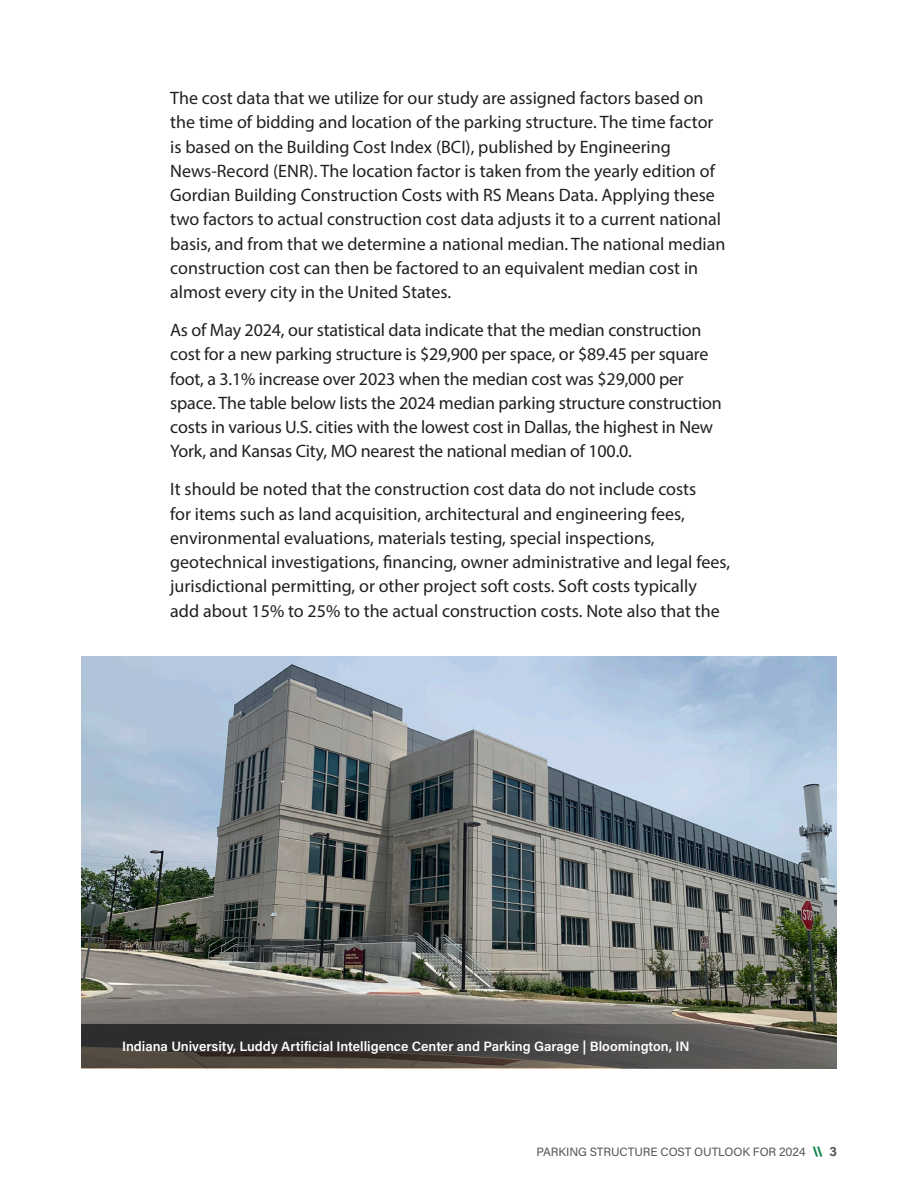
<style>
.page{position:relative;width:918px;height:1188px;background:#fff}
.page>*{position:absolute;margin:0;border:0;box-sizing:border-box;transform-origin:0 0}
.Main_Body_Copy{font:18px/24.3px "Myriad Pro";color:#231f20}
.Source_Caption{font:600 13.5px "Acumin Pro";color:#fff}
.t1{font:12px "Acumin Pro";letter-spacing:-.01em;color:#555656}
.s1{font-weight:900;font-size:13.5px;color:#008240}
.s2{font-weight:700;font-size:13.5px}
</style>
<div class="page">
<img style="left:81px;top:657px;width:756px;height:367px">
<hr style="left:0;top:638px;width:1px;height:44px;background:#63656a">
<svg style="left:81px;top:1024px;width:756px;height:44px;background:#494542"></svg>
<p class="Main_Body_Copy" style="left:170px;top:85px;width:557px">The cost data that we utilize for our study are assigned factors based on the time of bidding and location of the parking structure. The time factor is based on the Building Cost Index (BCI), published by Engineering News-Record (ENR). The location factor is taken from the yearly edition of Gordian Building Construction Costs with RS Means Data. Applying these two factors to actual construction cost data adjusts it to a current national basis, and from that we determine a national median. The national median construction cost can then be factored to an equivalent median cost in almost every city in the United States.</p>
<p class="Main_Body_Copy" style="left:170px;top:318px;width:553px">As of May 2024, our statistical data indicate that the median construction cost for a new parking structure is $29,900 per space, or $89.45 per square foot, a 3.1% increase over 2023 when the median cost was $29,000 per space. The table below lists the 2024 median parking structure construction costs in various U.S. cities with the lowest cost in Dallas, the highest in New York, and Kansas City, MO nearest the national median of 100.0.</p>
<p class="Main_Body_Copy" style="left:170px;top:477px;width:561px">It should be noted that the construction cost data do not include costs<br>for items such as land acquisition, architectural and engineering fees, environmental evaluations, materials testing, special inspections, geotechnical investigations, financing, owner administrative and legal fees, jurisdictional permitting, or other project soft costs. Soft costs typically add about 15% to 25% to the actual construction costs. Note also that the</p>
<p class="Source_Caption" style="left:122px;top:1037px;width:569px">Indiana University, Luddy Artificial Intelligence Center and Parking Garage | Bloomington, IN</p>
<p class="t1" style="left:537px;top:1143px;width:302px">PARKING STRUCTURE COST OUTLOOK FOR 2024 <span class="s1">\\</span> <span class="s2">3</span></p>
</div>
